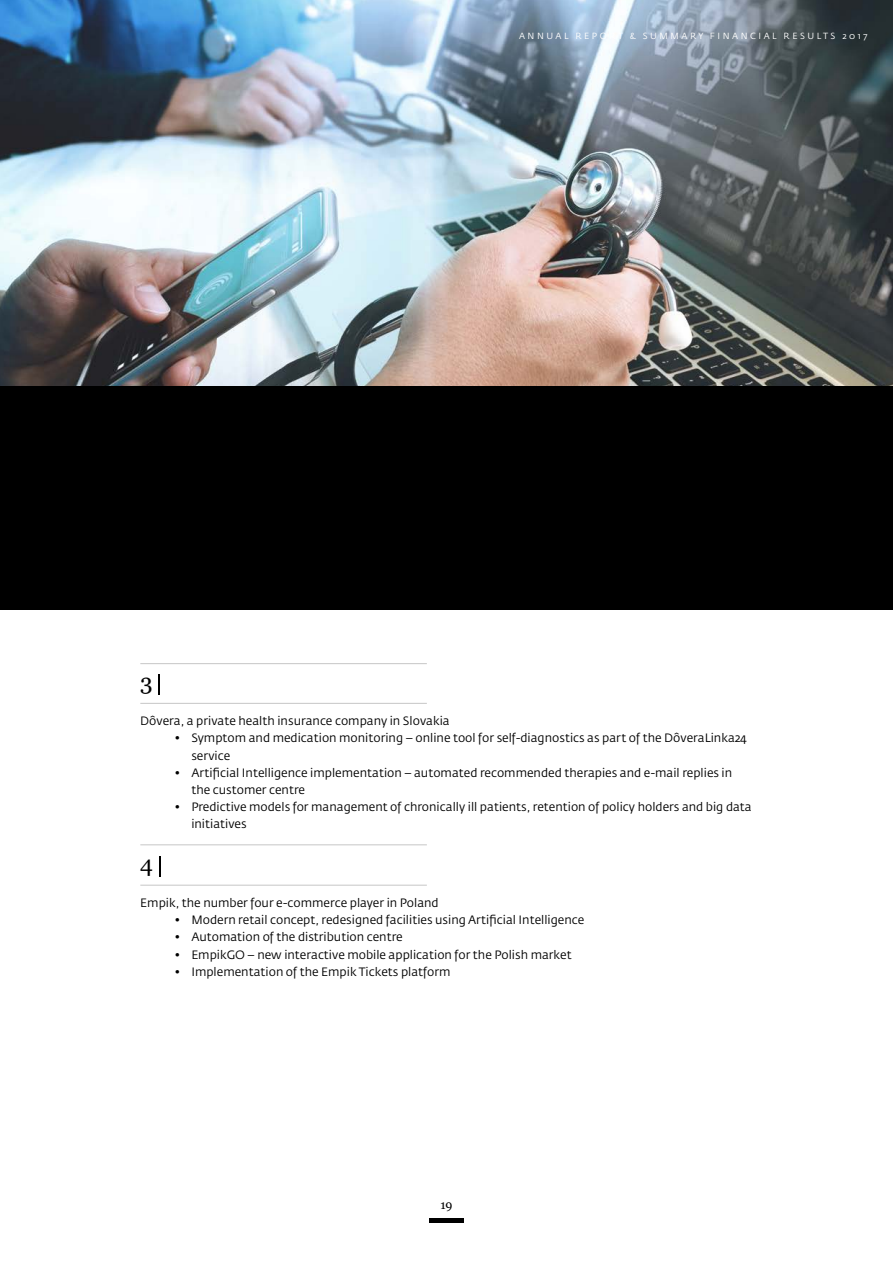
<style>
.page{position:relative;width:893px;height:1263px;background:#fff}
.page>*{position:absolute;margin:0;border:0;box-sizing:border-box;transform-origin:0 0}
.t1{font:22.8px "Georgia";color:#000}
.t2{font:12.3px "Georgia";color:#000}
.t3{font:12px/17.1px "Fedra Sans Pro";color:#000}
.t4{font:8.85px "Fedra Sans Pro";letter-spacing:.29em;color:#fff}
</style>
<div class="page">
<hr style="left:429px;top:1218px;width:34px;height:4px;background:#000">
<img style="left:0;top:0;width:893px;height:386px">
<div style="left:0;top:386px;width:893px;height:223px;background:#000"></div>
<hr style="left:140px;top:663px;width:287px;height:1px;background:#c6c6c6">
<hr style="left:158px;top:674px;width:2px;height:20px;background:#000">
<hr style="left:140px;top:703px;width:287px;height:1px;background:#c6c6c6">
<hr style="left:140px;top:844px;width:287px;height:1px;background:#c6c6c6">
<svg style="left:159px;top:856px;width:1px;height:20px"></svg>
<hr style="left:140px;top:885px;width:287px;height:1px;background:#c6c6c6">
<p class="t4" style="left:519px;top:30px;width:350px">ANNUAL REPORT &amp; SUMMARY FINANCIAL RESULTS 2017</p>
<h1 class="t1" style="left:140px;top:666px;width:14px">3</h1>
<p class="t3" style="left:140px;top:713px;width:311px">Dôvera, a private health insurance company in Slovakia</p>
<p class="t3" style="left:191px;top:730px;width:557px;text-indent:-17px">• Symptom and medication monitoring – online tool for self-diagnostics as part of the DôveraLinka24 service</p>
<p class="t3" style="left:191px;top:764px;width:542px;text-indent:-17px">• Artificial Intelligence implementation – automated recommended therapies and e-mail replies in the customer centre</p>
<p class="t3" style="left:191px;top:798px;width:562px;text-indent:-17px">• Predictive models for management of chronically ill patients, retention of policy holders and big data initiatives</p>
<h1 class="t1" style="left:140px;top:847px;width:14px">4</h1>
<p class="t3" style="left:140px;top:894px;width:300px">Empik, the number four e-commerce player in Poland</p>
<p class="t3" style="left:174px;top:911px;width:412px">• Modern retail concept, redesigned facilities using Artificial Intelligence</p>
<p class="t3" style="left:174px;top:929px;width:230px">• Automation of the distribution centre</p>
<p class="t3" style="left:174px;top:946px;width:399px">• EmpikGO – new interactive mobile application for the Polish market</p>
<p class="t3" style="left:174px;top:963px;width:278px">• Implementation of the Empik Tickets platform</p>
<p class="t2" style="left:441px;top:1196px;width:13px">19</p>
</div>
